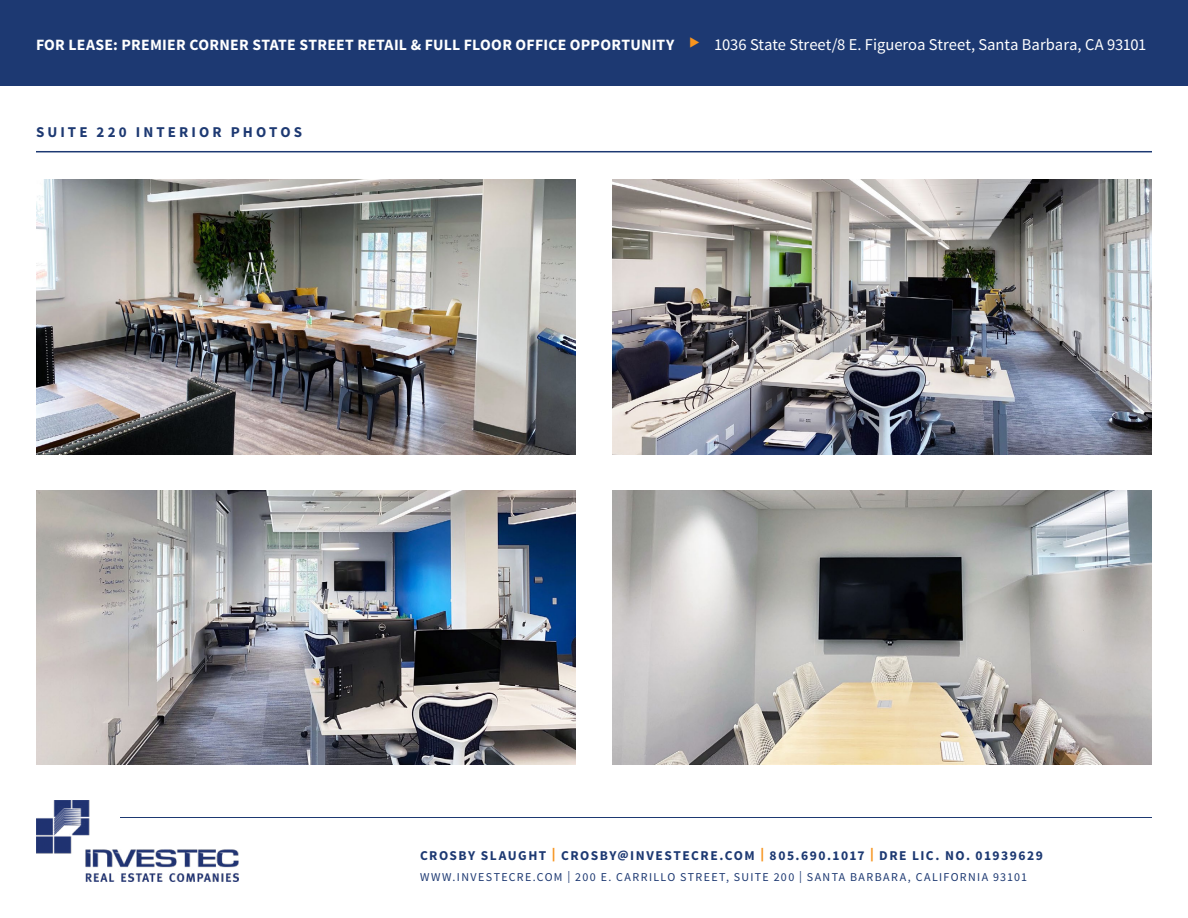
<style>
.page{position:relative;width:1188px;height:918px;background:#fff}
.page>*{position:absolute;margin:0;border:0;box-sizing:border-box;transform-origin:0 0}
.t1{font:700 15.75px "Source Sans Pro";letter-spacing:.015em;color:#fff}
.t2{font:700 15px "Source Sans Pro";letter-spacing:.205em;color:#1d3972}
.t3{font:700 13.5px "Source Sans Pro";letter-spacing:.11em;color:#1d3972}
.t4{font:12px "Source Sans Pro";letter-spacing:.11em;color:#1d3972}
.s1{color:#f7941e}
.s2{font-weight:400;font-size:16.5px}
.s3{font-weight:900;color:#f7941e}
</style>
<div class="page">
<div style="left:0;top:0;width:1188px;height:86px;background:#1d3972"></div>
<img style="left:36px;top:800px;width:203px;height:82px">
<hr style="left:120px;top:817px;width:1032px;height:1px;background:#1d3972">
<hr style="left:36px;top:151px;width:1116px;height:1px;background:#1d3972">
<img style="left:36px;top:490px;width:540px;height:275px">
<img style="left:36px;top:180px;width:540px;height:274px">
<img style="left:612px;top:490px;width:540px;height:275px">
<img style="left:612px;top:180px;width:540px;height:274px">
<p class="t1" style="left:36px;top:34px;width:1112px">FOR LEASE: PREMIER CORNER STATE STREET RETAIL &amp; FULL FLOOR OFFICE OPPORTUNITY <span class="s1">▶</span> <span class="s2">1036 State Street/8 E. Figueroa Street, Santa Barbara, CA 93101</span></p>
<p class="t2" style="left:36px;top:123px;width:268px">SUITE 220 INTERIOR PHOTOS</p>
<p class="t3" style="left:420px;top:847px;width:624px">CROSBY SLAUGHT <span class="s3">|</span> CROSBY@INVESTECRE.COM <span class="s3">|</span> 805.690.1017 <span class="s3">|</span> DRE LIC. NO. 01939629</p>
<p class="t4" style="left:420px;top:869px;width:609px">WWW.INVESTECRE.COM | 200 E. CARRILLO STREET, SUITE 200 | SANTA BARBARA, CALIFORNIA 93101</p>
</div>
